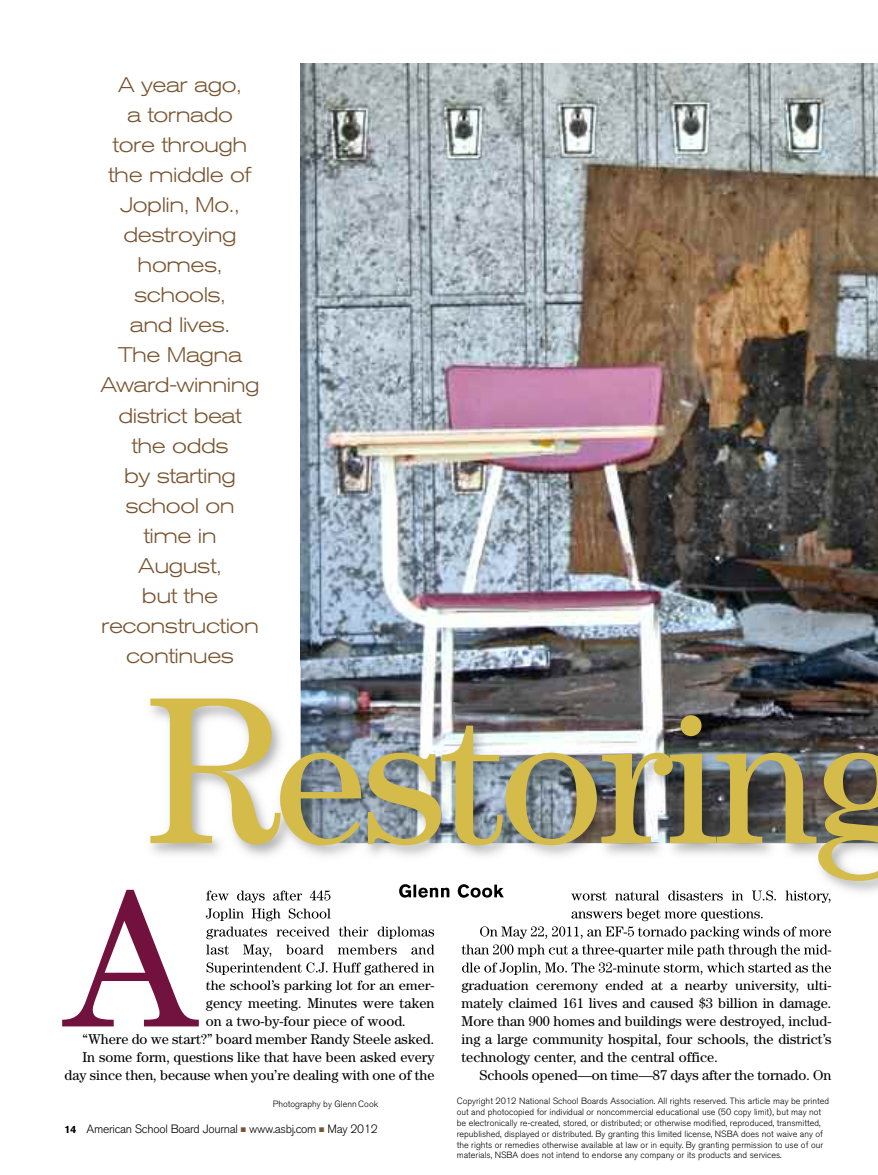
<style>
.page{position:relative;width:878px;height:1175px;background:#fff}
.page>*{position:absolute;margin:0;border:0;box-sizing:border-box;transform-origin:0 0}
.t1{font:210px "Century";color:#d5bc4a}
.t2{font:197.4px "Century";color:#72123e}
.t3{font:187.5px "Century";letter-spacing:-.025em;color:#d5bc4a}
.t4{font:300 expanded 21px/30px "Akzidenz Grotesk BQ";letter-spacing:-.02em;color:#78542f;text-align:center}
.t5{font:14.25px/18px "Century";color:#000;text-align:justify}
.t6{font:300 12px "Akzidenz Grotesk BQ";letter-spacing:-.025em;color:#000}
.t7{font:300 9px/10.8px "Akzidenz Grotesk BQ";color:#000}
.s1{font-weight:700;font-size:10.5px}
.s2{color:#78542f}
</style>
<div class="page">
<img style="left:301px;top:63px;width:577px;height:603px">
<img style="left:152px;top:666px;width:726px;height:318px">
<img style="left:119px;top:889px;width:54px;height:95px">
<img style="left:206px;top:890px;width:79px;height:13px">
<img style="left:206px;top:908px;width:83px;height:13px">
<img style="left:206px;top:926px;width:61px;height:13px">
<img style="left:206px;top:944px;width:103px;height:13px">
<img style="left:207px;top:962px;width:82px;height:13px">
<img style="left:206px;top:980px;width:93px;height:4px">
<img style="left:571px;top:891px;width:84px;height:9px">
<img style="left:571px;top:908px;width:77px;height:13px">
<img style="left:480px;top:926px;width:99px;height:13px">
<img style="left:461px;top:944px;width:93px;height:13px">
<img style="left:462px;top:962px;width:94px;height:13px">
<img style="left:462px;top:980px;width:58px;height:4px">
<img style="left:301px;top:666px;width:577px;height:177px">
<img style="left:399px;top:884px;width:105px;height:13px">
<img style="left:290px;top:838px;width:31px;height:26px">
<h3 class="t4" style="left:100px;top:72px;width:161px">A year ago,<br>a tornado<br>tore through the middle of<br>Joplin, Mo., destroying homes, schools,<br>and lives.<br>The Magna<br>Award-winning district beat the odds<br>by starting school on time in<br>August,<br>but the reconstruction continues</h3>
<h1 class="t1" style="left:144px;top:698px;width:142px">R</h1>
<h3 class="t3" style="left:274px;top:714px;width:635px">estoring</h3>
<h2 class="t2" style="left:64px;top:890px;width:133px">A</h2>
<h3 class="t5" style="left:206px;top:977px;width:230px">the school’s parking lot for an emer-</h3>
<h3 class="t5" style="left:206px;top:995px;width:230px">gency meeting. Minutes were taken</h3>
<h3 class="t5" style="left:206px;top:1013px;width:201px">on a two-by-four piece of wood.</h3>
<h3 class="t5" style="left:82px;top:1031px;width:353px">“Where do we start?” board member Randy Steele asked.</h3>
<h3 class="t5" style="left:82px;top:1049px;width:353px">In some form, questions like that have been asked every</h3>
<h3 class="t5" style="left:64px;top:1067px;width:371px">day since then, because when you’re dealing with one of the</h3>
<p class="t7" style="left:273px;top:1099px;width:107px">Photography by Glenn Cook</p>
<h3 class="t6" style="left:64px;top:1124px;width:315px"><span class="s1">14</span> American School Board Journal <span class="s2">■</span> www.asbj.com <span class="s2">■</span> May 2012</h3>
<p class="t5" style="left:461px;top:977px;width:371px">graduation ceremony ended at a nearby university, ulti&shy;mately claimed 161 lives and caused $3 billion in damage.<br>More than 900 homes and buildings were destroyed, includ&shy;ing a large community hospital, four schools, the district’s technology center, and the central office.</p>
<h3 class="t5" style="left:479px;top:1067px;width:353px">Schools opened—on time—87 days after the tornado. On</h3>
<p class="t7" style="left:456px;top:1096px;width:374px">Copyright 2012 National School Boards Association. All rights reserved. This article may be printed out and photocopied for individual or noncommercial educational use (50 copy limit), but may not be electronically re-created, stored, or distributed; or otherwise modified, reproduced, transmitted, republished, displayed or distributed. By granting this limited license, NSBA does not waive any of the rights or remedies otherwise available at law or in equity. By granting permission to use of our materials, NSBA does not intend to endorse any company or its products and services.</p>
</div>
